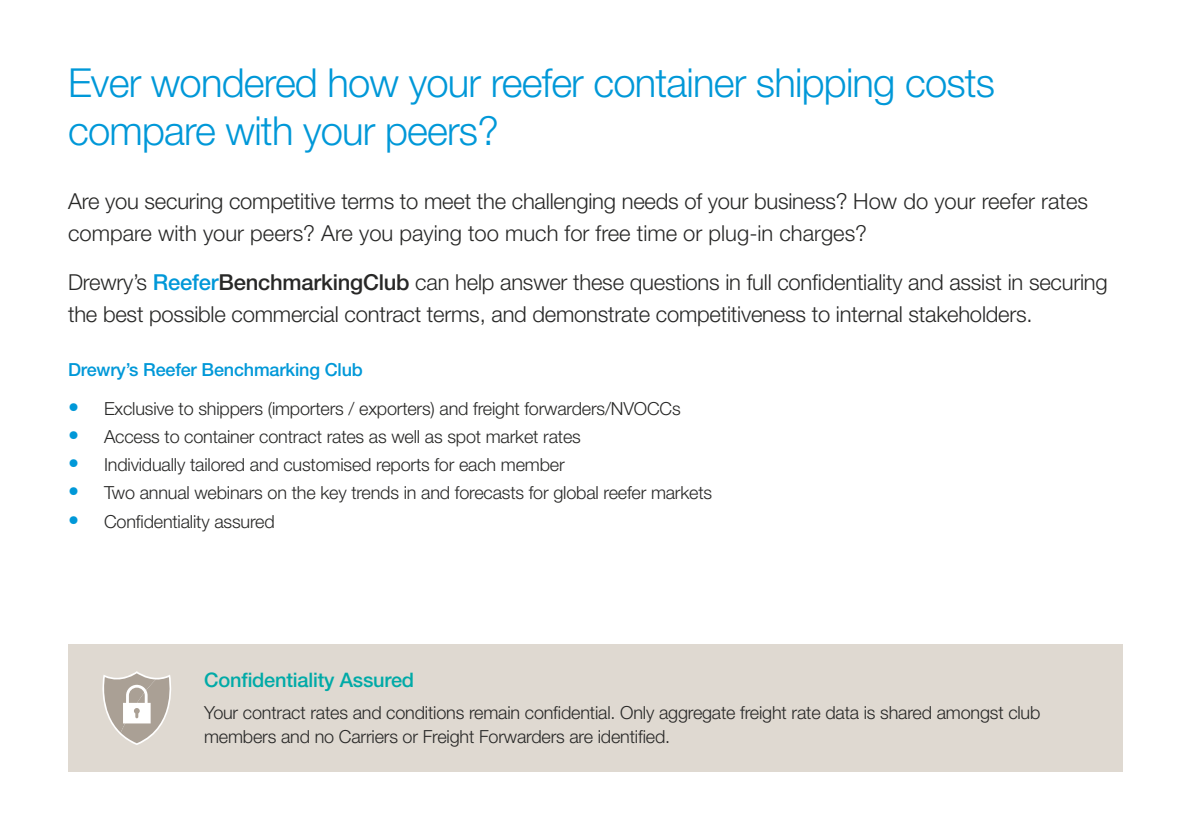
<style>
.page{position:relative;width:1191px;height:840px;background:#fff}
.page>*{position:absolute;margin:0;border:0;box-sizing:border-box;transform-origin:0 0}
.t1{font:300 40px/48px "Helvetica Neue LT Std";letter-spacing:-.02em;color:#0098d8}
.t2{font:300 22px/32px "Helvetica Neue LT Std";letter-spacing:-.01em;color:#282827}
.t3{font:500 20px "Helvetica Neue LT Std";letter-spacing:-.01em;color:#00aaa7}
.t4{font:300 18px/24px "Helvetica Neue LT Std";letter-spacing:-.01em;color:#282827}
.t5{font:500 18px "Helvetica Neue LT Std";letter-spacing:-.01em;color:#0098d8}
.s1{font-weight:500;color:#0098d8}
.s2{font-weight:500}
.s3{font-weight:500;font-size:22px;color:#0098d8}
</style>
<div class="page">
<div style="left:68px;top:644px;width:1055px;height:127px;background:#dfd9d1"></div>
<svg style="left:102px;top:671px;width:69px;height:73px"></svg>
<h1 class="t1" style="left:68px;top:58px;width:928px">Ever wondered how your reefer container shipping costs compare with your peers?</h1>
<p class="t2" style="left:68px;top:184px;width:1021px">Are you securing competitive terms to meet the challenging needs of your business? How do your reefer rates compare with your peers? Are you paying too much for free time or plug-in charges?</p>
<p class="t2" style="left:68px;top:265px;width:1041px">Drewry’s <span class="s1">Reefer</span><span class="s2">BenchmarkingClub</span> can help answer these questions in full confidentiality and assist in securing the best possible commercial contract terms, and demonstrate competitiveness to internal stakeholders.</p>
<p class="t5" style="left:68px;top:358px;width:296px">Drewry’s Reefer Benchmarking Club</p>
<p class="t4" style="left:68px;top:396px;width:614px"><span class="s3">•</span> Exclusive to shippers (importers / exporters) and freight forwarders/NVOCCs</p>
<p class="t4" style="left:68px;top:424px;width:514px"><span class="s3">•</span> Access to container contract rates as well as spot market rates</p>
<p class="t4" style="left:68px;top:452px;width:498px"><span class="s3">•</span> Individually tailored and customised reports for each member</p>
<p class="t4" style="left:68px;top:480px;width:645px"><span class="s3">•</span> Two annual webinars on the key trends in and forecasts for global reefer markets</p>
<p class="t4" style="left:68px;top:508px;width:208px"><span class="s3">•</span> Confidentiality assured</p>
<p class="t3" style="left:204px;top:667px;width:211px">Confidentiality Assured</p>
<p class="t4" style="left:204px;top:700px;width:837px">Your contract rates and conditions remain confidential. Only aggregate freight rate data is shared amongst club members and no Carriers or Freight Forwarders are identified.</p>
</div>
